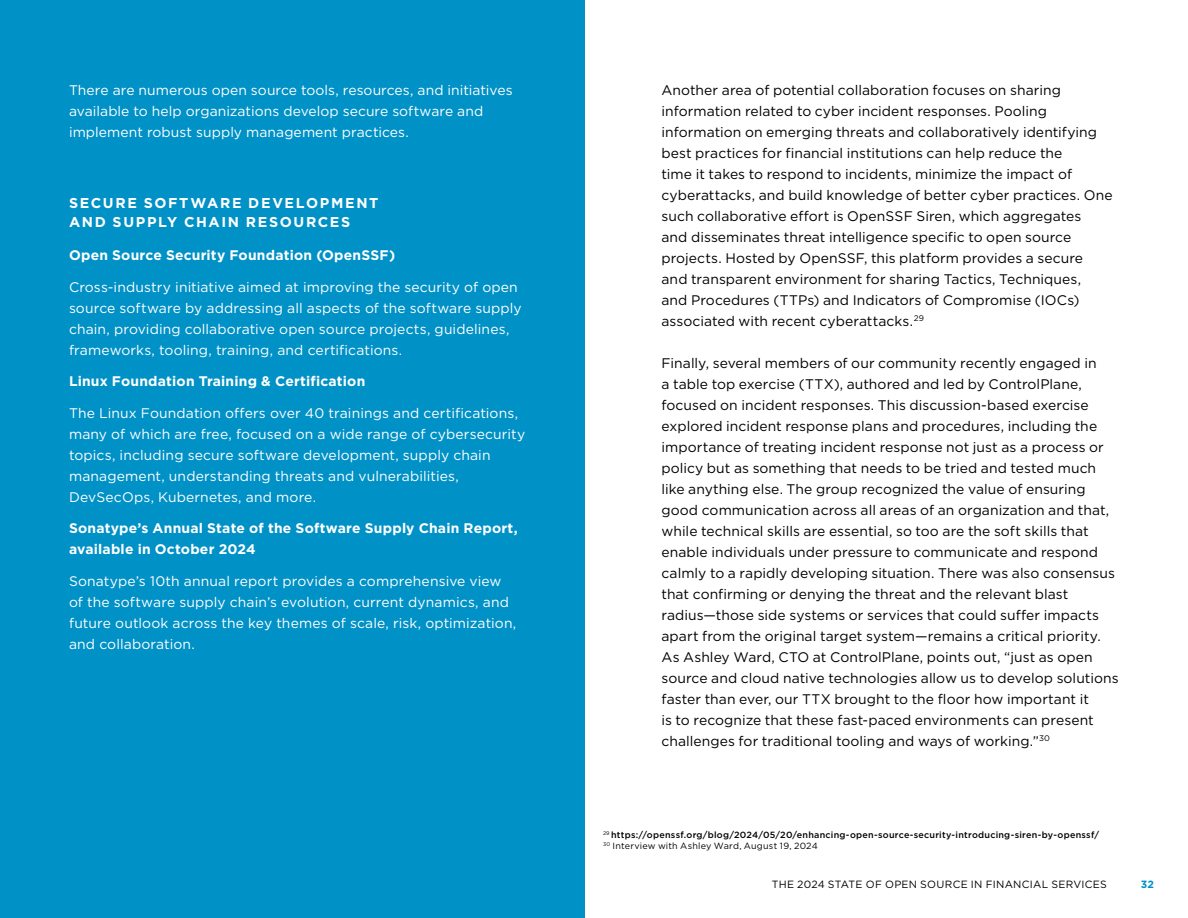
<style>
.page{position:relative;width:1188px;height:918px;background:#fff}
.page>*{position:absolute;margin:0;border:0;box-sizing:border-box;transform-origin:0 0}
.t1{font:700 14.25px/19.5px "Gotham";letter-spacing:.115em;color:#fff}
.t2{font:13.8px/21px "Gotham";letter-spacing:.005em;color:#000}
.t3{font:13.8px/21px "Gotham";letter-spacing:.01em;color:#fff}
.t4{font:700 13.8px/21px "Gotham";letter-spacing:.015em;color:#fff}
.t5{font:10.5px "Gotham";letter-spacing:.025em;color:#000}
.t6{font:700 10.5px "Gotham";color:#0091c7}
.t7{font:500 9px/10.5px "Gotham";letter-spacing:.025em;color:#000}
.s1{font-weight:400}
</style>
<div class="page">
<div style="left:0;top:0;width:585px;height:918px;background:#0091c7"></div>
<p class="t3" style="left:69px;top:79px;width:445px">There are numerous open source tools, resources, and initiatives available to help organizations develop secure software and implement robust supply management practices.</p>
<p class="t1" style="left:69px;top:193px;width:311px">SECURE SOFTWARE DEVELOPMENT<br>AND SUPPLY CHAIN RESOURCES</p>
<p class="t4" style="left:69px;top:245px;width:328px">Open Source Security Foundation (OpenSSF)</p>
<p class="t3" style="left:69px;top:276px;width:454px">Cross-industry initiative aimed at improving the security of open source software by addressing all aspects of the software supply chain, providing collaborative open source projects, guidelines, frameworks, tooling, training, and certifications.</p>
<p class="t4" style="left:69px;top:371px;width:298px">Linux Foundation Training &amp; Certification</p>
<p class="t3" style="left:69px;top:402px;width:458px">The Linux Foundation offers over 40 trainings and certifications, many of which are free, focused on a wide range of cybersecurity topics, including secure software development, supply chain management, understanding threats and vulnerabilities, DevSecOps, Kubernetes, and more.</p>
<p class="t4" style="left:69px;top:518px;width:450px">Sonatype’s Annual State of the Software Supply Chain Report, available in October 2024</p>
<p class="t3" style="left:69px;top:570px;width:449px">Sonatype’s 10th annual report provides a comprehensive view of the software supply chain’s evolution, current dynamics, and future outlook across the key themes of scale, risk, optimization, and collaboration.</p>
<p class="t2" style="left:662px;top:79px;width:453px">Another area of potential collaboration focuses on sharing information related to cyber incident responses. Pooling information on emerging threats and collaboratively identifying best practices for financial institutions can help reduce the<br>time it takes to respond to incidents, minimize the impact of cyberattacks, and build knowledge of better cyber practices. One such collaborative effort is OpenSSF Siren, which aggregates<br>and disseminates threat intelligence specific to open source projects. Hosted by OpenSSF, this platform provides a secure<br>and transparent environment for sharing Tactics, Techniques,<br>and Procedures (TTPs) and Indicators of Compromise (IOCs) associated with recent cyberattacks.<sup>29</sup></p>
<p class="t2" style="left:662px;top:352px;width:459px">Finally, several members of our community recently engaged in<br>a table top exercise (TTX), authored and led by ControlPlane, focused on incident responses. This discussion-based exercise explored incident response plans and procedures, including the importance of treating incident response not just as a process or policy but as something that needs to be tried and tested much like anything else. The group recognized the value of ensuring good communication across all areas of an organization and that, while technical skills are essential, so too are the soft skills that enable individuals under pressure to communicate and respond calmly to a rapidly developing situation. There was also consensus that confirming or denying the threat and the relevant blast radius—those side systems or services that could suffer impacts apart from the original target system—remains a critical priority.<br>As Ashley Ward, CTO at ControlPlane, points out, “just as open source and cloud native technologies allow us to develop solutions faster than ever, our TTX brought to the floor how important it<br>is to recognize that these fast-paced environments can present challenges for traditional tooling and ways of working.”<sup>30</sup></p>
<p class="t7" style="left:603px;top:830px;width:498px"><sup>29</sup> https://openssf.org/blog/2024/05/20/enhancing-open-source-security-introducing-siren-by-openssf/<br><sup>30</sup> <span class="s1">Interview with Ashley Ward, August 19, 2024</span></p>
<p class="t5" style="left:772px;top:877px;width:337px">THE 2024 STATE OF OPEN SOURCE IN FINANCIAL SERVICES</p>
<p class="t6" style="left:1141px;top:878px;width:15px">32</p>
</div>
